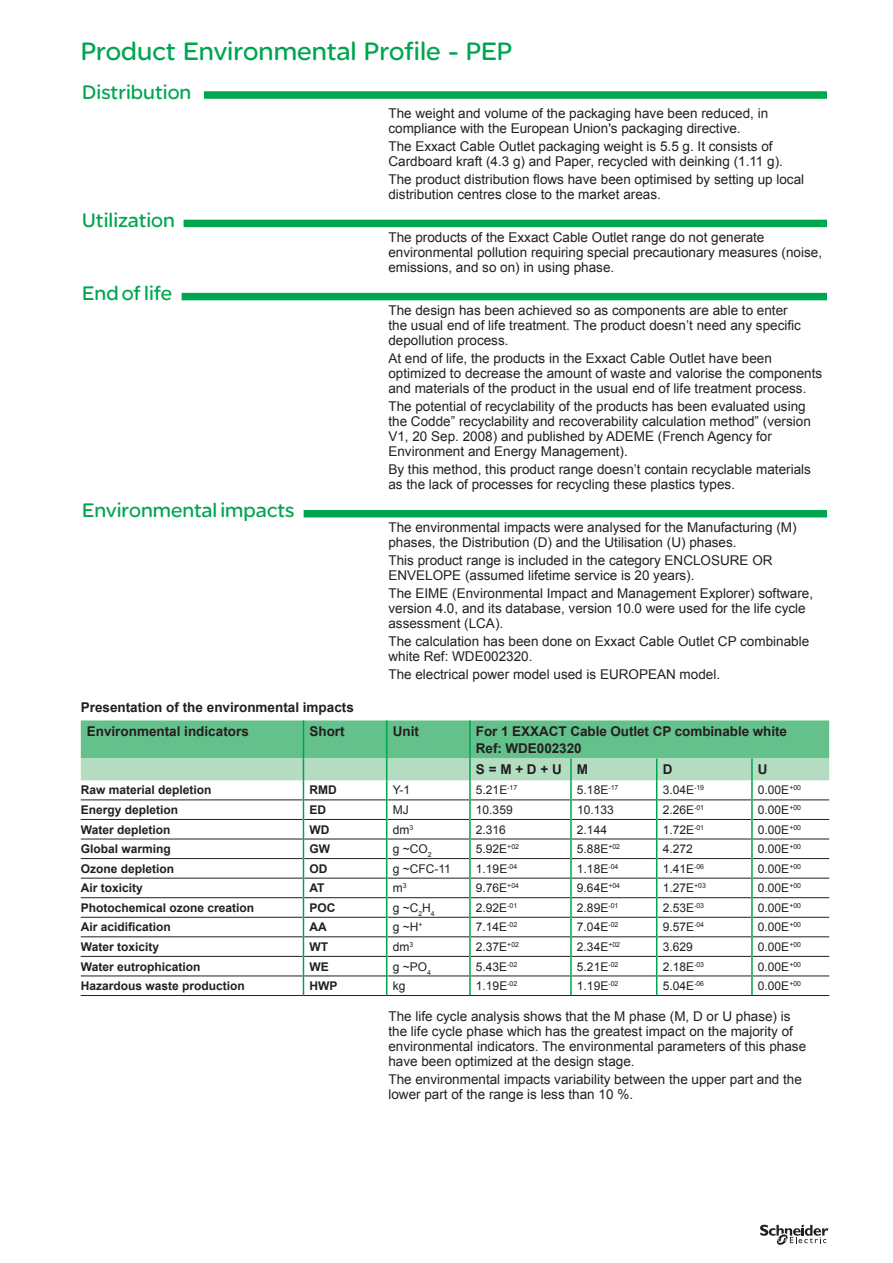
<style>
.page{position:relative;width:893px;height:1263px;background:#fff}
.page>*{position:absolute;margin:0;border:0;box-sizing:border-box;transform-origin:0 0}
.t1{font:27px "SE Optimist";color:#00a54f}
.t2{font:21px "SE Optimist";color:#00a54f}
.t3{font:13.5px/15px "Arial";color:#231f20}
.t4{font:700 13.5px/24.3px "Arial";color:#231f20}
.t5{font:12px "Arial";color:#231f20}
.t6{font:700 12px "Arial";color:#231f20}
</style>
<div class="page">
<svg style="left:760px;top:1225px;width:68px;height:20px"></svg>
<div style="left:204px;top:91px;width:623px;height:8px;background:#00a54f"></div>
<div style="left:184px;top:220px;width:643px;height:7px;background:#00a54f"></div>
<div style="left:182px;top:293px;width:645px;height:7px;background:#00a54f"></div>
<div style="left:304px;top:510px;width:523px;height:7px;background:#00a54f"></div>
<hr style="left:81px;top:995px;width:222px;height:1px;background:#231f20">
<hr style="left:303px;top:995px;width:84px;height:1px;background:#231f20">
<hr style="left:387px;top:995px;width:83px;height:1px;background:#231f20">
<hr style="left:470px;top:995px;width:101px;height:1px;background:#231f20">
<hr style="left:571px;top:995px;width:86px;height:1px;background:#231f20">
<hr style="left:657px;top:995px;width:95px;height:1px;background:#231f20">
<hr style="left:752px;top:995px;width:77px;height:1px;background:#231f20">
<svg style="left:81px;top:720px;width:748px;height:275px"></svg>
<h1 class="t1" style="left:81px;top:36px;width:433px">Product Environmental Profile - PEP</h1>
<h2 class="t2" style="left:82px;top:80px;width:111px">Distribution</h2>
<p class="t3" style="left:388px;top:106px;width:381px">The weight and volume of the packaging have been reduced, in compliance with the European Union's packaging directive.</p>
<p class="t3" style="left:388px;top:139px;width:396px">The Exxact Cable Outlet packaging weight is 5.5 g. It consists of<br>Cardboard kraft (4.3 g) and Paper, recycled with deinking (1.11 g).</p>
<p class="t3" style="left:388px;top:172px;width:417px">The product distribution flows have been optimised by setting up local distribution centres close to the market areas.</p>
<h2 class="t2" style="left:82px;top:208px;width:94px">Utilization</h2>
<p class="t3" style="left:388px;top:230px;width:435px">The products of the Exxact Cable Outlet range do not generate environmental pollution requiring special precautionary measures (noise, emissions, and so on) in using phase.</p>
<h2 class="t2" style="left:82px;top:282px;width:91px">End of life</h2>
<p class="t3" style="left:388px;top:303px;width:414px">The design has been achieved so as components are able to enter the usual end of life treatment. The product doesn’t need any specific depollution process.</p>
<p class="t3" style="left:388px;top:351px;width:435px">At end of life, the products in the Exxact Cable Outlet have been optimized to decrease the amount of waste and valorise the components and materials of the product in the usual end of life treatment process.</p>
<p class="t3" style="left:388px;top:399px;width:424px">The potential of recyclability of the products has been evaluated using the Codde” recyclability and recoverability calculation method” (version V1, 20 Sep. 2008) and published by ADEME (French Agency for Environment and Energy Management).</p>
<p class="t3" style="left:388px;top:462px;width:424px">By this method, this product range doesn’t contain recyclable materials as the lack of processes for recycling these plastics types.</p>
<h2 class="t2" style="left:82px;top:499px;width:214px">Environmental impacts</h2>
<p class="t3" style="left:388px;top:520px;width:410px">The environmental impacts were analysed for the Manufacturing (M) phases, the Distribution (D) and the Utilisation (U) phases.</p>
<p class="t3" style="left:388px;top:553px;width:386px">This product range is included in the category ENCLOSURE OR<br>ENVELOPE (assumed lifetime service is 20 years).</p>
<p class="t3" style="left:388px;top:586px;width:426px">The EIME (Environmental Impact and Management Explorer) software, version 4.0, and its database, version 10.0 were used for the life cycle assessment (LCA).</p>
<p class="t3" style="left:388px;top:634px;width:422px">The calculation has been done on Exxact Cable Outlet CP combinable white Ref: WDE002320.</p>
<p class="t3" style="left:388px;top:667px;width:333px">The electrical power model used is EUROPEAN model.</p>
<p class="t4" style="left:87px;top:695px;width:269px;text-indent:-6px">Presentation of the environmental impacts<br>Environmental indicators</p>
<p class="t4" style="left:309px;top:720px;width:37px">Short</p>
<p class="t4" style="left:393px;top:720px;width:28px">Unit</p>
<p class="t4" style="left:476px;top:724px;width:313px;line-height:16.2px">For 1 EXXACT Cable Outlet CP combinable white<br>Ref: WDE002320</p>
<p class="t4" style="left:476px;top:758px;width:114px">S = M + D + U M</p>
<p class="t4" style="left:663px;top:758px;width:11px">D</p>
<p class="t4" style="left:758px;top:758px;width:11px">U</p>
<p class="t6" style="left:81px;top:782px;width:132px">Raw material depletion</p>
<p class="t6" style="left:309px;top:782px;width:29px">RMD</p>
<p class="t5" style="left:393px;top:782px;width:19px">Y-1</p>
<p class="t5" style="left:476px;top:782px;width:43px">5.21E<sup>-17</sup></p>
<p class="t5" style="left:577px;top:782px;width:43px">5.18E<sup>-17</sup></p>
<p class="t5" style="left:663px;top:782px;width:43px">3.04E<sup>-19</sup></p>
<p class="t5" style="left:758px;top:782px;width:45px">0.00E<sup>+00</sup></p>
<p class="t6" style="left:81px;top:802px;width:99px">Energy depletion</p>
<p class="t6" style="left:309px;top:802px;width:18px">ED</p>
<p class="t5" style="left:393px;top:802px;width:17px">MJ</p>
<p class="t5" style="left:476px;top:802px;width:38px">10.359</p>
<p class="t5" style="left:577px;top:802px;width:38px">10.133</p>
<p class="t5" style="left:663px;top:802px;width:43px">2.26E<sup>-01</sup></p>
<p class="t5" style="left:758px;top:802px;width:45px">0.00E<sup>+00</sup></p>
<p class="t6" style="left:81px;top:821px;width:91px">Water depletion</p>
<p class="t6" style="left:309px;top:821px;width:21px">WD</p>
<p class="t5" style="left:393px;top:821px;width:22px">dm<sup>3</sup></p>
<p class="t5" style="left:476px;top:821px;width:32px">2.316</p>
<p class="t5" style="left:577px;top:821px;width:32px">2.144</p>
<p class="t5" style="left:663px;top:821px;width:43px">1.72E<sup>-01</sup></p>
<p class="t5" style="left:758px;top:821px;width:45px">0.00E<sup>+00</sup></p>
<p class="t6" style="left:81px;top:841px;width:92px">Global warming</p>
<p class="t6" style="left:309px;top:841px;width:22px">GW</p>
<p class="t5" style="left:393px;top:841px;width:40px">g ~CO<sub>2</sub></p>
<p class="t5" style="left:476px;top:841px;width:45px">5.92E<sup>+02</sup></p>
<p class="t5" style="left:577px;top:841px;width:45px">5.88E<sup>+02</sup></p>
<p class="t5" style="left:663px;top:841px;width:32px">4.272</p>
<p class="t5" style="left:758px;top:841px;width:45px">0.00E<sup>+00</sup></p>
<p class="t6" style="left:81px;top:861px;width:95px">Ozone depletion</p>
<p class="t6" style="left:309px;top:861px;width:19px">OD</p>
<p class="t5" style="left:393px;top:861px;width:60px">g ~CFC-11</p>
<p class="t5" style="left:476px;top:861px;width:43px">1.19E<sup>-04</sup></p>
<p class="t5" style="left:577px;top:861px;width:43px">1.18E<sup>-04</sup></p>
<p class="t5" style="left:663px;top:861px;width:43px">1.41E<sup>-06</sup></p>
<p class="t5" style="left:758px;top:861px;width:45px">0.00E<sup>+00</sup></p>
<p class="t6" style="left:81px;top:880px;width:64px">Air toxicity</p>
<p class="t6" style="left:309px;top:880px;width:17px">AT</p>
<p class="t5" style="left:393px;top:880px;width:15px">m<sup>3</sup></p>
<p class="t5" style="left:476px;top:880px;width:45px">9.76E<sup>+04</sup></p>
<p class="t5" style="left:577px;top:880px;width:45px">9.64E<sup>+04</sup></p>
<p class="t5" style="left:663px;top:880px;width:45px">1.27E<sup>+03</sup></p>
<p class="t5" style="left:758px;top:880px;width:45px">0.00E<sup>+00</sup></p>
<p class="t6" style="left:81px;top:900px;width:175px">Photochemical ozone creation</p>
<p class="t6" style="left:309px;top:900px;width:28px">POC</p>
<p class="t5" style="left:393px;top:900px;width:44px">g ~C<sub>2</sub>H<sub>4</sub></p>
<p class="t5" style="left:476px;top:900px;width:43px">2.92E<sup>-01</sup></p>
<p class="t5" style="left:577px;top:900px;width:43px">2.89E<sup>-01</sup></p>
<p class="t5" style="left:663px;top:900px;width:43px">2.53E<sup>-03</sup></p>
<p class="t5" style="left:758px;top:900px;width:45px">0.00E<sup>+00</sup></p>
<p class="t6" style="left:81px;top:919px;width:92px">Air acidification</p>
<p class="t6" style="left:309px;top:919px;width:19px">AA</p>
<p class="t5" style="left:393px;top:919px;width:31px">g ~H<sup>+</sup></p>
<p class="t5" style="left:476px;top:919px;width:43px">7.14E<sup>-02</sup></p>
<p class="t5" style="left:577px;top:919px;width:43px">7.04E<sup>-02</sup></p>
<p class="t5" style="left:663px;top:919px;width:43px">9.57E<sup>-04</sup></p>
<p class="t5" style="left:758px;top:919px;width:45px">0.00E<sup>+00</sup></p>
<p class="t6" style="left:81px;top:939px;width:80px">Water toxicity</p>
<p class="t6" style="left:309px;top:939px;width:20px">WT</p>
<p class="t5" style="left:393px;top:939px;width:22px">dm<sup>3</sup></p>
<p class="t5" style="left:476px;top:939px;width:45px">2.37E<sup>+02</sup></p>
<p class="t5" style="left:577px;top:939px;width:45px">2.34E<sup>+02</sup></p>
<p class="t5" style="left:663px;top:939px;width:32px">3.629</p>
<p class="t5" style="left:758px;top:939px;width:45px">0.00E<sup>+00</sup></p>
<p class="t6" style="left:81px;top:958px;width:121px">Water eutrophication</p>
<p class="t6" style="left:309px;top:958px;width:21px">WE</p>
<p class="t5" style="left:393px;top:958px;width:40px">g ~PO<sub>4</sub></p>
<p class="t5" style="left:476px;top:958px;width:43px">5.43E<sup>-02</sup></p>
<p class="t5" style="left:577px;top:958px;width:43px">5.21E<sup>-02</sup></p>
<p class="t5" style="left:663px;top:958px;width:43px">2.18E<sup>-03</sup></p>
<p class="t5" style="left:758px;top:958px;width:45px">0.00E<sup>+00</sup></p>
<p class="t6" style="left:81px;top:978px;width:166px">Hazardous waste production</p>
<p class="t6" style="left:309px;top:978px;width:29px">HWP</p>
<p class="t5" style="left:393px;top:978px;width:14px">kg</p>
<p class="t5" style="left:476px;top:978px;width:43px">1.19E<sup>-02</sup></p>
<p class="t5" style="left:577px;top:978px;width:43px">1.19E<sup>-02</sup></p>
<p class="t5" style="left:663px;top:978px;width:43px">5.04E<sup>-06</sup></p>
<p class="t5" style="left:758px;top:978px;width:45px">0.00E<sup>+00</sup></p>
<p class="t3" style="left:388px;top:1009px;width:419px">The life cycle analysis shows that the M phase (M, D or U phase) is the life cycle phase which has the greatest impact on the majority of environmental indicators. The environmental parameters of this phase have been optimized at the design stage.</p>
<p class="t3" style="left:388px;top:1072px;width:415px">The environmental impacts variability between the upper part and the lower part of the range is less than 10 %.</p>
</div>
